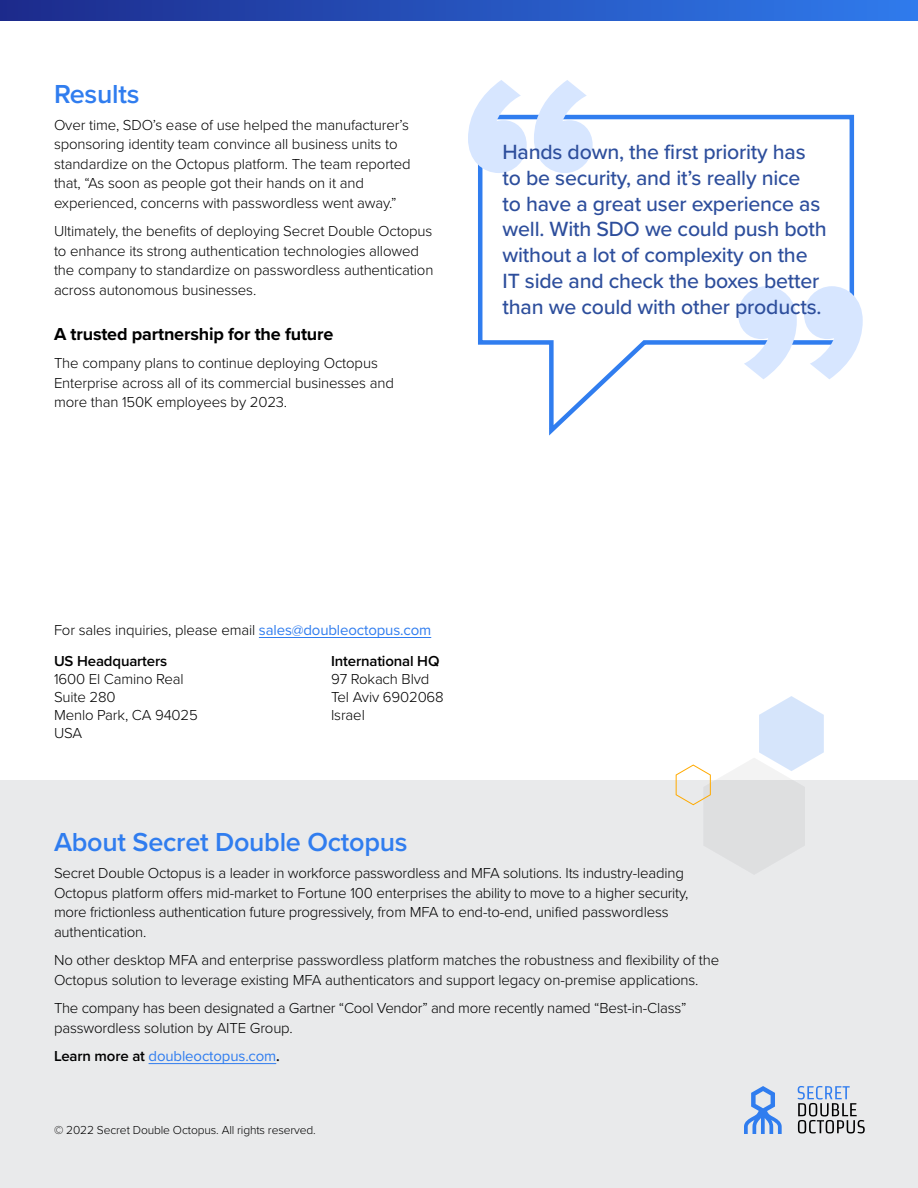
<style>
.page{position:relative;width:918px;height:1188px;background:#fff}
.page>*{position:absolute;margin:0;border:0;box-sizing:border-box;transform-origin:0 0}
.t1{font:600 27px "Proxima Nova";letter-spacing:-.01em;color:#307def}
.body_copy{font:500 21.3px/26px "Proxima Nova";letter-spacing:-.01em;color:#2d4e9c}
.body_copy-2{font:700 18px "Proxima Nova";letter-spacing:-.01em;color:#000}
.body_copy-3{font:300 15px/19.5px "Proxima Nova";letter-spacing:-.01em;color:#000}
.t2{font:600 15px "Proxima Nova";letter-spacing:-.01em;color:#000}
.body_copy-4{font:15px "Proxima Nova";letter-spacing:-.01em;color:#307def}
.t3{font:300 12px "Proxima Nova";letter-spacing:-.01em;color:#000}
.s1{font-weight:400;color:#307def}
.s2{font-weight:600;color:#000}
</style>
<div class="page">
<div style="left:0;top:780px;width:918px;height:408px;background:#e4e5e7"></div>
<svg style="left:675px;top:696px;width:149px;height:110px"></svg>
<svg style="left:744px;top:1086px;width:38px;height:48px"></svg>
<svg style="left:798px;top:1086px;width:67px;height:47px"></svg>
<hr style="left:259px;top:637px;width:172px;height:1px;background:#307def">
<div style="left:0;top:0;width:918px;height:21px;background:linear-gradient(to right,#1c2a8b,#307bed)"></div>
<svg style="left:478px;top:114px;width:377px;height:322px"></svg>
<svg style="left:468px;top:80px;width:125px;height:93px"></svg>
<svg style="left:738px;top:286px;width:125px;height:93px"></svg>
<hr style="left:149px;top:1063px;width:127px;height:1px;background:#307def">
<h3 class="t1" style="left:54px;top:74px;width:87px">Results</h3>
<p class="body_copy-3" style="left:54px;top:114px;width:358px">Over time, SDO’s ease of use helped the manufacturer’s sponsoring identity team convince all business units to standardize on the Octopus platform. The team reported that, “As soon as people got their hands on it and experienced, concerns with passwordless went away.”</p>
<p class="body_copy-3" style="left:54px;top:221px;width:381px">Ultimately, the benefits of deploying Secret Double Octopus to enhance its strong authentication technologies allowed the company to standardize on passwordless authentication across autonomous businesses.</p>
<p class="body_copy-2" style="left:54px;top:320px;width:281px">A trusted partnership for the future</p>
<p class="body_copy-3" style="left:54px;top:353px;width:341px">The company plans to continue deploying Octopus<br>Enterprise across all of its commercial businesses and more than 150K employees by 2023.</p>
<p class="body_copy" style="left:503px;top:138px;width:326px">Hands down, the first priority has to be security, and it’s really nice<br>to have a great user experience as well. With SDO we could push both without a lot of complexity on the IT side and check the boxes better than we could with other products.</p>
<p class="body_copy-3" style="left:54px;top:619px;width:379px">For sales inquiries, please email <span class="s1">sales@doubleoctopus.com</span></p>
<p class="t2" style="left:54px;top:650px;width:115px">US Headquarters</p>
<p class="body_copy-3" style="left:54px;top:668px;width:131px">1600 El Camino Real</p>
<p class="body_copy-3" style="left:54px;top:686px;width:63px">Suite 280</p>
<p class="body_copy-3" style="left:54px;top:704px;width:145px">Menlo Park, CA 94025</p>
<p class="body_copy-3" style="left:54px;top:722px;width:30px">USA</p>
<p class="t2" style="left:331px;top:650px;width:110px">International HQ</p>
<p class="body_copy-3" style="left:331px;top:668px;width:100px">97 Rokach Blvd</p>
<p class="body_copy-3" style="left:331px;top:686px;width:114px">Tel Aviv 6902068</p>
<p class="body_copy-3" style="left:331px;top:704px;width:35px">Israel</p>
<h3 class="t1" style="left:54px;top:822px;width:355px">About Secret Double Octopus</h3>
<p class="body_copy-3" style="left:54px;top:863px;width:636px">Secret Double Octopus is a leader in workforce passwordless and MFA solutions. Its industry-leading Octopus platform offers mid-market to Fortune 100 enterprises the ability to move to a higher security, more frictionless authentication future progressively, from MFA to end-to-end, unified passwordless authentication.</p>
<p class="body_copy-3" style="left:54px;top:950px;width:667px">No other desktop MFA and enterprise passwordless platform matches the robustness and flexibility of the<br>Octopus solution to leverage existing MFA authenticators and support legacy on-premise applications.</p>
<p class="body_copy-3" style="left:54px;top:998px;width:634px">The company has been designated a Gartner “Cool Vendor” and more recently named “Best-in-Class” passwordless solution by AITE Group.</p>
<p class="body_copy-4" style="left:54px;top:1045px;width:227px"><span class="s2">Learn more at</span> doubleoctopus.com<span class="s2">.</span></p>
<p class="t3" style="left:54px;top:1121px;width:263px">© 2022 Secret Double Octopus. All rights reserved.</p>
</div>
